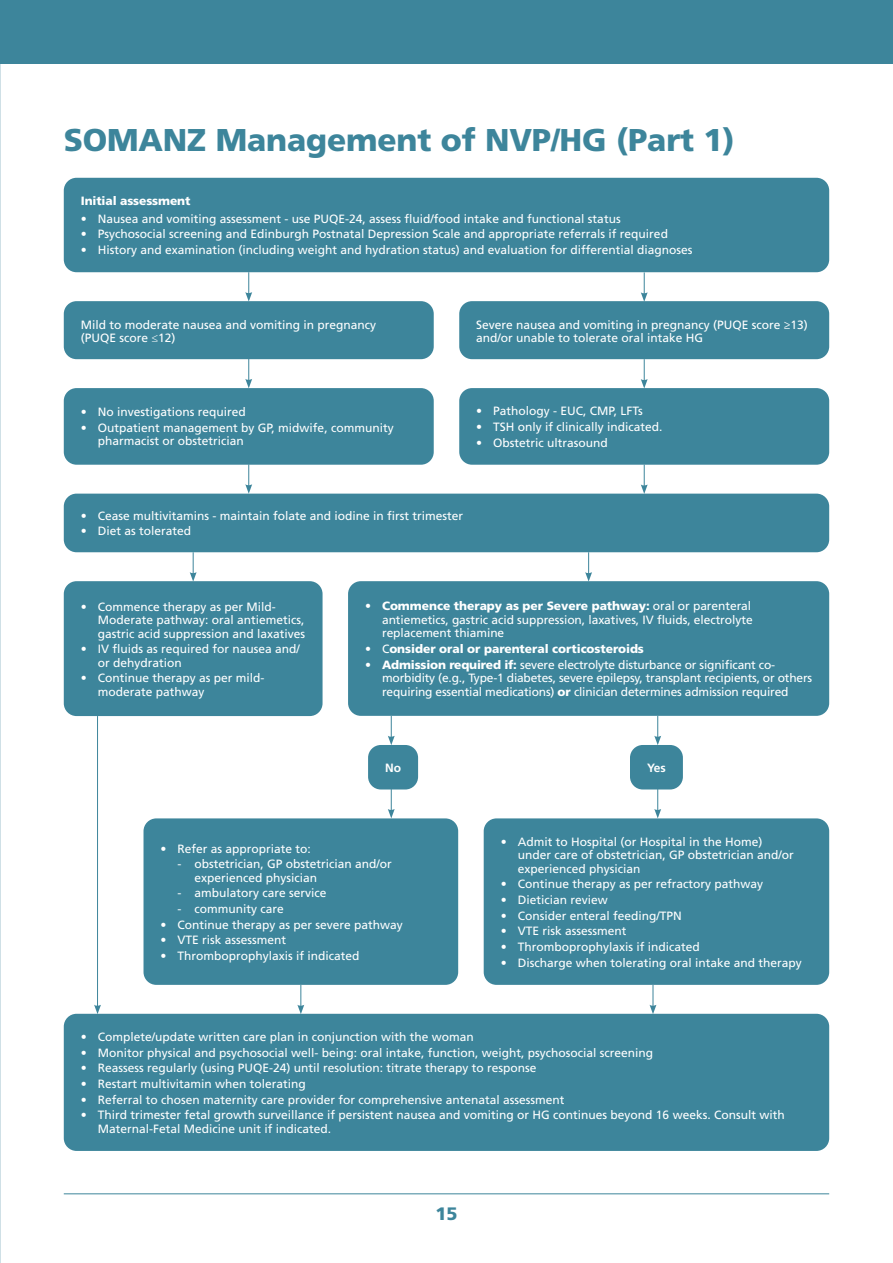
<style>
.page{position:relative;width:893px;height:1263px;background:#fff}
.page>*{position:absolute;margin:0;border:0;box-sizing:border-box;transform-origin:0 0}
.Heading_1{font:900 31.5px "Frutiger LT Std";letter-spacing:-.005em;color:#3d859b}
.t1{font:900 18px "Frutiger LT Std";color:#3d859b}
.Body_Text_Main{font:12px/13.5px "Frutiger LT Std";color:#fff}
.Body_Text_Main-2{font:900 12px "Frutiger LT Std";letter-spacing:-.005em;color:#fff}
.Body_Text_Main-3{font:700 12px "Frutiger LT Std";color:#fff}
.s1{font-weight:300}
.s2{font-weight:900}
.s3{font-weight:400}
</style>
<div class="page">
<div style="left:0;top:0;width:893px;height:64px;background:#3d859b"></div>
<hr style="left:64px;top:1193px;width:765px;height:1px;background:#3d859b">
<div style="left:64px;top:178px;width:765px;height:94px;background:#3d859b;border-radius:13px"></div>
<div style="left:64px;top:1014px;width:765px;height:137px;background:#3d859b;border-radius:13px"></div>
<div style="left:64px;top:494px;width:765px;height:58px;background:#3d859b;border-radius:13px"></div>
<div style="left:144px;top:818px;width:314px;height:167px;background:#3d859b;border-radius:13px"></div>
<div style="left:484px;top:818px;width:345px;height:167px;background:#3d859b;border-radius:13px"></div>
<div style="left:64px;top:581px;width:259px;height:135px;background:#3d859b;border-radius:13px"></div>
<div style="left:348px;top:581px;width:481px;height:135px;background:#3d859b;border-radius:13px"></div>
<div style="left:368px;top:745px;width:50px;height:44px;background:#3d859b;border-radius:13px"></div>
<div style="left:64px;top:301px;width:370px;height:58px;background:#3d859b;border-radius:13px"></div>
<div style="left:459px;top:301px;width:370px;height:58px;background:#3d859b;border-radius:13px"></div>
<div style="left:64px;top:388px;width:370px;height:77px;background:#3d859b;border-radius:13px"></div>
<div style="left:459px;top:388px;width:370px;height:77px;background:#3d859b;border-radius:13px"></div>
<svg style="left:245px;top:359px;width:7px;height:29px"></svg>
<svg style="left:245px;top:272px;width:7px;height:30px"></svg>
<svg style="left:245px;top:464px;width:7px;height:30px"></svg>
<svg style="left:190px;top:552px;width:7px;height:30px"></svg>
<svg style="left:585px;top:552px;width:7px;height:30px"></svg>
<div style="left:630px;top:745px;width:53px;height:44px;background:#3d859b;border-radius:13px"></div>
<svg style="left:654px;top:716px;width:7px;height:29px"></svg>
<svg style="left:654px;top:789px;width:7px;height:29px"></svg>
<svg style="left:388px;top:716px;width:7px;height:29px"></svg>
<svg style="left:641px;top:359px;width:7px;height:29px"></svg>
<svg style="left:641px;top:272px;width:7px;height:30px"></svg>
<svg style="left:641px;top:465px;width:7px;height:29px"></svg>
<svg style="left:388px;top:789px;width:7px;height:29px"></svg>
<svg style="left:297px;top:985px;width:7px;height:29px"></svg>
<hr style="left:97px;top:716px;width:1px;height:291px;background:#3d859b">
<svg style="left:94px;top:1005px;width:7px;height:9px"></svg>
<svg style="left:649px;top:985px;width:7px;height:29px"></svg>
<p class="Heading_1" style="left:64px;top:121px;width:673px">SOMANZ Management of NVP/HG (Part 1)</p>
<p class="Body_Text_Main-2" style="left:81px;top:194px;width:111px">Initial assessment</p>
<p class="Body_Text_Main" style="left:81px;top:212px;width:541px">• Nausea and vomiting assessment - use PUQE-24, assess fluid/food intake and functional status</p>
<p class="Body_Text_Main" style="left:81px;top:227px;width:589px">• Psychosocial screening and Edinburgh Postnatal Depression Scale and appropriate referrals if required</p>
<p class="Body_Text_Main" style="left:81px;top:243px;width:613px">• History and examination (including weight and hydration status) and evaluation for differential diagnoses</p>
<p class="Body_Text_Main" style="left:81px;top:318px;width:297px">Mild to moderate nausea and vomiting in pregnancy (PUQE score <span class="s1">≤</span>12)</p>
<p class="Body_Text_Main" style="left:476px;top:318px;width:333px">Severe nausea and vomiting in pregnancy (PUQE score ≥13) and/or unable to tolerate oral intake HG</p>
<p class="Body_Text_Main" style="left:81px;top:405px;width:167px">• No investigations required</p>
<p class="Body_Text_Main" style="left:98px;top:421px;width:297px;text-indent:-17px">• Outpatient management by GP, midwife, community pharmacist or obstetrician</p>
<p class="Body_Text_Main" style="left:476px;top:404px;width:168px">• Pathology - EUC, CMP, LFTs</p>
<p class="Body_Text_Main" style="left:476px;top:420px;width:188px">• TSH only if clinically indicated.</p>
<p class="Body_Text_Main" style="left:476px;top:436px;width:133px">• Obstetric ultrasound</p>
<p class="Body_Text_Main" style="left:81px;top:509px;width:384px">• Cease multivitamins - maintain folate and iodine in first trimester</p>
<p class="Body_Text_Main" style="left:81px;top:524px;width:112px">• Diet as tolerated</p>
<p class="Body_Text_Main" style="left:98px;top:600px;width:209px;text-indent:-17px">• Commence therapy as per Mild-<br>Moderate pathway: oral antiemetics, gastric acid suppression and laxatives</p>
<p class="Body_Text_Main" style="left:98px;top:642px;width:204px;text-indent:-17px">• IV fluids as required for nausea and/ or dehydration</p>
<p class="Body_Text_Main" style="left:98px;top:671px;width:168px;text-indent:-17px">• Continue therapy as per mild&shy;moderate pathway</p>
<p class="Body_Text_Main" style="left:382px;top:599px;width:372px;text-indent:-17px"><span class="s2">• Commence therapy as per Severe pathway:</span> oral or parenteral antiemetics, gastric acid suppression, laxatives, IV fluids, electrolyte replacement thiamine</p>
<p class="Body_Text_Main-2" style="left:365px;top:641px;width:280px"><span class="s3">• C</span>onsider oral or parenteral corticosteroids</p>
<p class="Body_Text_Main" style="left:382px;top:658px;width:432px;text-indent:-17px"><span class="s2">• Admission required if:</span> severe electrolyte disturbance or significant co&shy;morbidity (e.g., Type-1 diabetes, severe epilepsy, transplant recipients, or others requiring essential medications) <span class="s2">or</span> clinician determines admission required</p>
<p class="Body_Text_Main-3" style="left:385px;top:761px;width:17px">No</p>
<p class="Body_Text_Main-3" style="left:647px;top:761px;width:20px">Yes</p>
<p class="Body_Text_Main" style="left:161px;top:842px;width:152px">• Refer as appropriate to:</p>
<p class="Body_Text_Main" style="left:195px;top:857px;width:199px;text-indent:-17px">- obstetrician, GP obstetrician and/or experienced physician</p>
<p class="Body_Text_Main" style="left:178px;top:886px;width:151px">- ambulatory care service</p>
<p class="Body_Text_Main" style="left:178px;top:902px;width:108px">- community care</p>
<p class="Body_Text_Main" style="left:161px;top:918px;width:244px">• Continue therapy as per severe pathway</p>
<p class="Body_Text_Main" style="left:161px;top:933px;width:127px">• VTE risk assessment</p>
<p class="Body_Text_Main" style="left:161px;top:949px;width:201px">• Thromboprophylaxis if indicated</p>
<p class="Body_Text_Main" style="left:518px;top:835px;width:278px;text-indent:-17px">• Admit to Hospital (or Hospital in the Home) under care of obstetrician, GP obstetrician and/or experienced physician</p>
<p class="Body_Text_Main" style="left:501px;top:877px;width:264px">• Continue therapy as per refractory pathway</p>
<p class="Body_Text_Main" style="left:501px;top:893px;width:109px">• Dietician review</p>
<p class="Body_Text_Main" style="left:501px;top:909px;width:183px">• Consider enteral feeding/TPN</p>
<p class="Body_Text_Main" style="left:501px;top:924px;width:127px">• VTE risk assessment</p>
<p class="Body_Text_Main" style="left:501px;top:940px;width:201px">• Thromboprophylaxis if indicated</p>
<p class="Body_Text_Main" style="left:501px;top:956px;width:303px">• Discharge when tolerating oral intake and therapy</p>
<p class="Body_Text_Main" style="left:81px;top:1030px;width:395px">• Complete/update written care plan in conjunction with the woman</p>
<p class="Body_Text_Main" style="left:81px;top:1046px;width:574px">• Monitor physical and psychosocial well- being: oral intake, function, weight, psychosocial screening</p>
<p class="Body_Text_Main" style="left:81px;top:1061px;width:457px">• Reassess regularly (using PUQE-24) until resolution: titrate therapy to response</p>
<p class="Body_Text_Main" style="left:81px;top:1077px;width:227px">• Restart multivitamin when tolerating</p>
<p class="Body_Text_Main" style="left:81px;top:1093px;width:485px">• Referral to chosen maternity care provider for comprehensive antenatal assessment</p>
<p class="Body_Text_Main" style="left:98px;top:1108px;width:688px;text-indent:-17px">• Third trimester fetal growth surveillance if persistent nausea and vomiting or HG continues beyond 16 weeks. Consult with<br>Maternal-Fetal Medicine unit if indicated.</p>
<h2 class="t1" style="left:435px;top:1203px;width:24px">15</h2>
</div>
